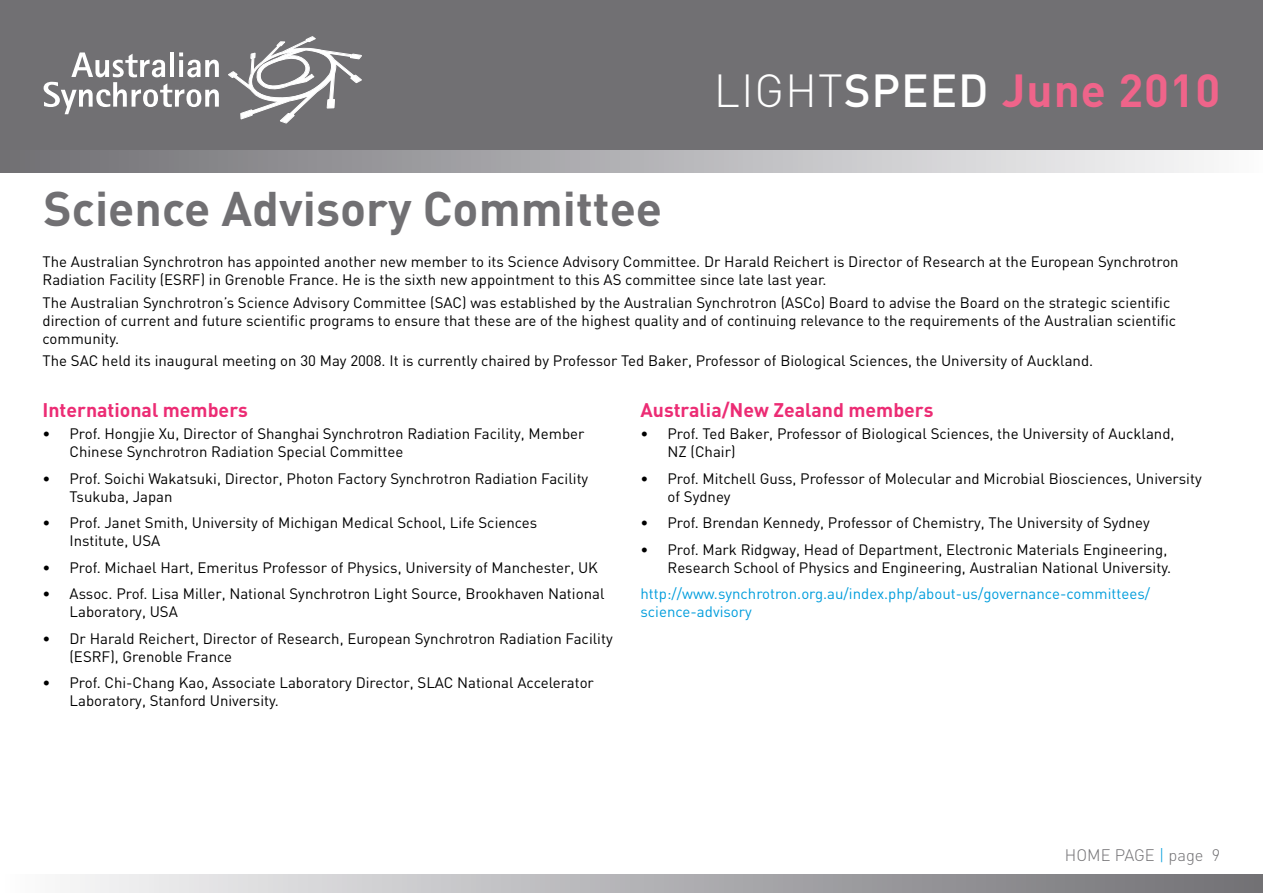
<style>
.page{position:relative;width:1263px;height:893px;background:#fff}
.page>*{position:absolute;margin:0;border:0;box-sizing:border-box;transform-origin:0 0}
.t1{font:700 48px "DIN";color:#717073}
.t2{font:700 45.75px "DIN";letter-spacing:.02em;color:#ef648a}
.t3{font:700 19.5px "DIN";color:#ec2c74}
.t4{font:300 16.5px "DIN";color:#717073}
.t5{font:15px/18px "DIN";color:#000}
.t6{font:15px/18px "DIN";color:#009ddc}
.s1{font-weight:300;color:#fff}
.s2{font-weight:500;color:#fff}
.s3{color:#009ddc}
</style>
<div class="page">
<div style="left:0;top:875px;width:1263px;height:18px;background:linear-gradient(to right,#fbfbfc,#6f6e73)"></div>
<div style="left:0;top:0;width:1263px;height:152px;background:#717073"></div>
<svg style="left:44px;top:52px;width:175px;height:62px"></svg>
<svg style="left:228px;top:36px;width:134px;height:87px"></svg>
<div style="left:0;top:151px;width:1263px;height:21px;background:linear-gradient(to right,#6e6d72,#fafafb)"></div>
<h1 class="t1" style="left:44px;top:177px;width:620px">Science Advisory Committee</h1>
<h2 class="t2" style="left:714px;top:60px;width:508px"><span class="s1">LIGHT</span><span class="s2">SPEED</span> June 2010</h2>
<p class="t5" style="left:43px;top:253px;width:1138px">The Australian Synchrotron has appointed another new member to its Science Advisory Committee. Dr Harald Reichert is Director of Research at the European Synchrotron<br>Radiation Facility (ESRF) in Grenoble France. He is the sixth new appointment to this AS committee since late last year.</p>
<p class="t5" style="left:43px;top:293px;width:1135px">The Australian Synchrotron’s Science Advisory Committee (SAC) was established by the Australian Synchrotron (ASCo) Board to advise the Board on the strategic scientific direction of current and future scientific programs to ensure that these are of the highest quality and of continuing relevance to the requirements of the Australian scientific community.</p>
<p class="t5" style="left:43px;top:351px;width:1052px">The SAC held its inaugural meeting on 30 May 2008. It is currently chaired by Professor Ted Baker, Professor of Biological Sciences, the University of Auckland.</p>
<h3 class="t3" style="left:43px;top:397px;width:207px">International members</h3>
<p class="t5" style="left:70px;top:424px;width:516px;text-indent:-27px">• Prof. Hongjie Xu, Director of Shanghai Synchrotron Radiation Facility, Member<br>Chinese Synchrotron Radiation Special Committee</p>
<p class="t5" style="left:70px;top:469px;width:520px;text-indent:-27px">• Prof. Soichi Wakatsuki, Director, Photon Factory Synchrotron Radiation Facility<br>Tsukuba, Japan</p>
<p class="t5" style="left:70px;top:513px;width:469px;text-indent:-27px">• Prof. Janet Smith, University of Michigan Medical School, Life Sciences<br>Institute, USA</p>
<p class="t5" style="left:43px;top:558px;width:557px">• Prof. Michael Hart, Emeritus Professor of Physics, University of Manchester, UK</p>
<p class="t5" style="left:70px;top:584px;width:536px;text-indent:-27px">• Assoc. Prof. Lisa Miller, National Synchrotron Light Source, Brookhaven National<br>Laboratory, USA</p>
<p class="t5" style="left:70px;top:629px;width:545px;text-indent:-27px">• Dr Harald Reichert, Director of Research, European Synchrotron Radiation Facility (ESRF), Grenoble France</p>
<p class="t5" style="left:70px;top:673px;width:526px;text-indent:-27px">• Prof. Chi-Chang Kao, Associate Laboratory Director, SLAC National Accelerator<br>Laboratory, Stanford University.</p>
<h3 class="t3" style="left:640px;top:397px;width:294px">Australia/New Zealand members</h3>
<p class="t5" style="left:667px;top:424px;width:508px;text-indent:-27px">• Prof. Ted Baker, Professor of Biological Sciences, the University of Auckland,<br>NZ (Chair)</p>
<p class="t5" style="left:667px;top:469px;width:536px;text-indent:-27px">• Prof. Mitchell Guss, Professor of Molecular and Microbial Biosciences, University of Sydney</p>
<p class="t5" style="left:640px;top:513px;width:511px">• Prof. Brendan Kennedy, Professor of Chemistry, The University of Sydney</p>
<p class="t5" style="left:640px;top:540px;width:532px;text-align:right">• Prof. Mark Ridgway, Head of Department, Electronic Materials Engineering,<br>Research School of Physics and Engineering, Australian National University.</p>
<p class="t6" style="left:640px;top:584px;width:511px">http://www.synchrotron.org.au/index.php/about-us/governance-committees/ science-advisory</p>
<p class="t4" style="left:1065px;top:844px;width:157px">HOME PAGE <span class="s3">|</span> PAGE 9</p>
</div>
